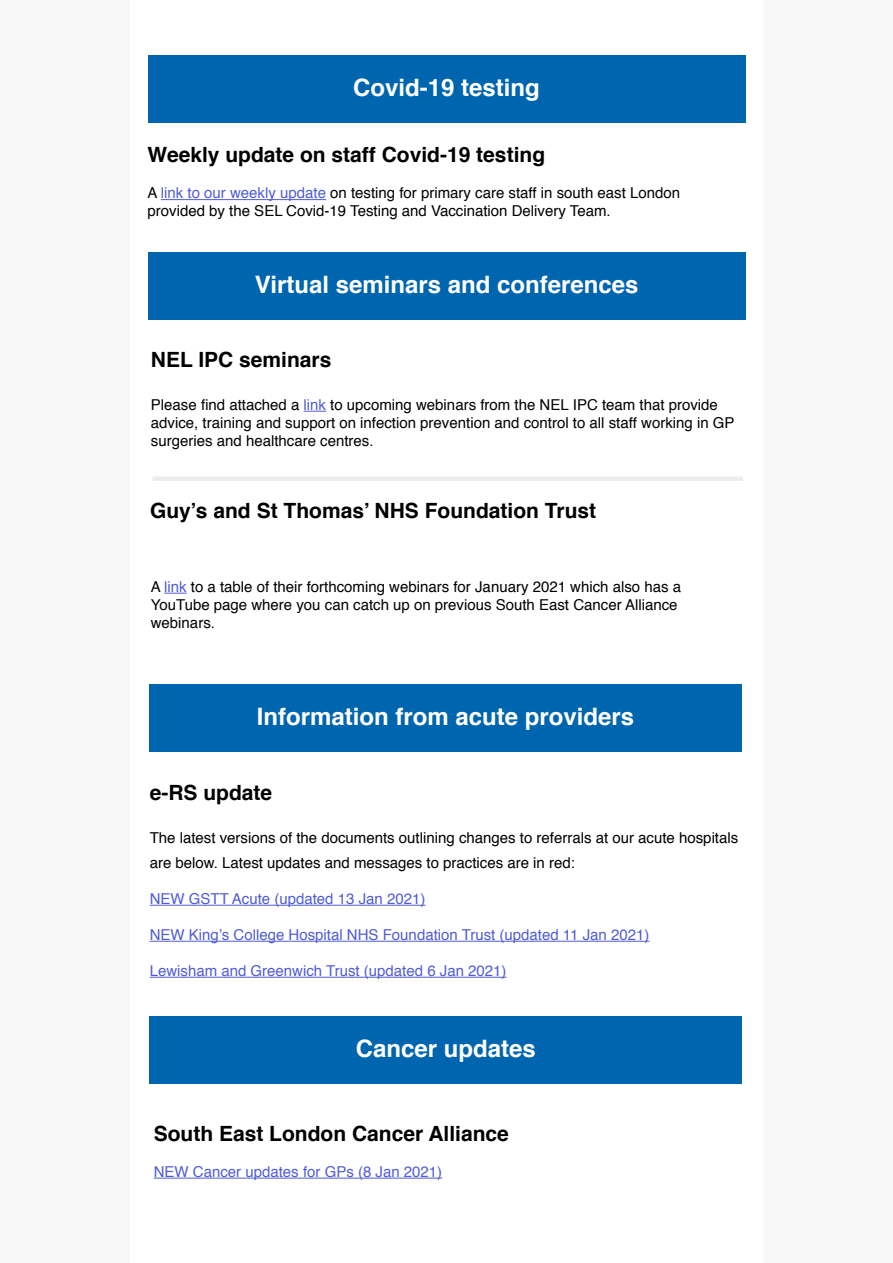
<style>
.page{position:relative;width:893px;height:1263px;background:#fff}
.page>*{position:absolute;margin:0;border:0;box-sizing:border-box;transform-origin:0 0}
.t1{font:700 24px "Helvetica";color:#fff}
.t2{font:700 21px "Helvetica";color:#000}
.t3{font:15px/18px "Helvetica";color:#000}
.t4{font:15px "Helvetica";color:#4f5cd6}
.s1{color:#4f5cd6}
</style>
<div class="page">
<div style="left:0;top:0;width:129px;height:1263px;background:#f9f8f8"></div>
<div style="left:764px;top:0;width:129px;height:1263px;background:#f9f8f8"></div>
<hr style="left:161px;top:199px;width:165px;height:1px;background:#4f5cd6">
<div style="left:148px;top:56px;width:597px;height:67px;background:#0065af"></div>
<div style="left:148px;top:252px;width:597px;height:67px;background:#0065af"></div>
<svg style="left:304px;top:411px;width:22px;height:1px"></svg>
<div style="left:152px;top:476px;width:591px;height:5px;background:#ededed"></div>
<svg style="left:164px;top:593px;width:23px;height:1px"></svg>
<div style="left:150px;top:1017px;width:592px;height:67px;background:#0065af"></div>
<hr style="left:154px;top:1178px;width:288px;height:1px;background:#4f5cd6">
<div style="left:149px;top:684px;width:593px;height:67px;background:#0065af"></div>
<hr style="left:150px;top:905px;width:275px;height:1px;background:#4f5cd6">
<hr style="left:150px;top:941px;width:499px;height:1px;background:#4f5cd6">
<hr style="left:150px;top:977px;width:357px;height:1px;background:#4f5cd6">
<h1 class="t1" style="left:353px;top:68px;width:188px">Covid-19 testing</h1>
<h2 class="t2" style="left:148px;top:138px;width:399px">Weekly update on staff Covid-19 testing</h2>
<p class="t3" style="left:148px;top:185px;width:534px">A <span class="s1">link to our weekly update</span> on testing for primary care staff in south east London provided by the SEL Covid-19 Testing and Vaccination Delivery Team.</p>
<h1 class="t1" style="left:255px;top:265px;width:385px">Virtual seminars and conferences</h1>
<h2 class="t2" style="left:151px;top:342px;width:182px">NEL IPC seminars</h2>
<p class="t3" style="left:151px;top:396px;width:585px">Please find attached a <span class="s1">link</span> to upcoming webinars from the NEL IPC team that provide advice, training and support on infection prevention and control to all staff working in GP surgeries and healthcare centres.</p>
<h2 class="t2" style="left:150px;top:494px;width:448px">Guy’s and St Thomas’ NHS Foundation Trust</h2>
<p class="t3" style="left:151px;top:578px;width:532px">A <span class="s1">link</span> to a table of their forthcoming webinars for January 2021 which also has a<br>YouTube page where you can catch up on previous South East Cancer Alliance webinars.</p>
<h1 class="t1" style="left:257px;top:697px;width:379px">Information from acute providers</h1>
<h2 class="t2" style="left:150px;top:775px;width:124px">e-RS update</h2>
<p class="t3" style="left:150px;top:825px;width:590px;line-height:25.2px">The latest versions of the documents outlining changes to referrals at our acute hospitals are below. Latest updates and messages to practices are in red:</p>
<p class="t4" style="left:150px;top:887px;width:277px">NEW GSTT Acute (updated 13 Jan 2021)</p>
<p class="t4" style="left:150px;top:923px;width:501px">NEW King’s College Hospital NHS Foundation Trust (updated 11 Jan 2021)</p>
<p class="t4" style="left:150px;top:959px;width:358px">Lewisham and Greenwich Trust (updated 6 Jan 2021)</p>
<h1 class="t1" style="left:356px;top:1029px;width:182px">Cancer updates</h1>
<h2 class="t2" style="left:154px;top:1116px;width:357px">South East London Cancer Alliance</h2>
<p class="t4" style="left:154px;top:1160px;width:290px">NEW Cancer updates for GPs (8 Jan 2021)</p>
</div>
